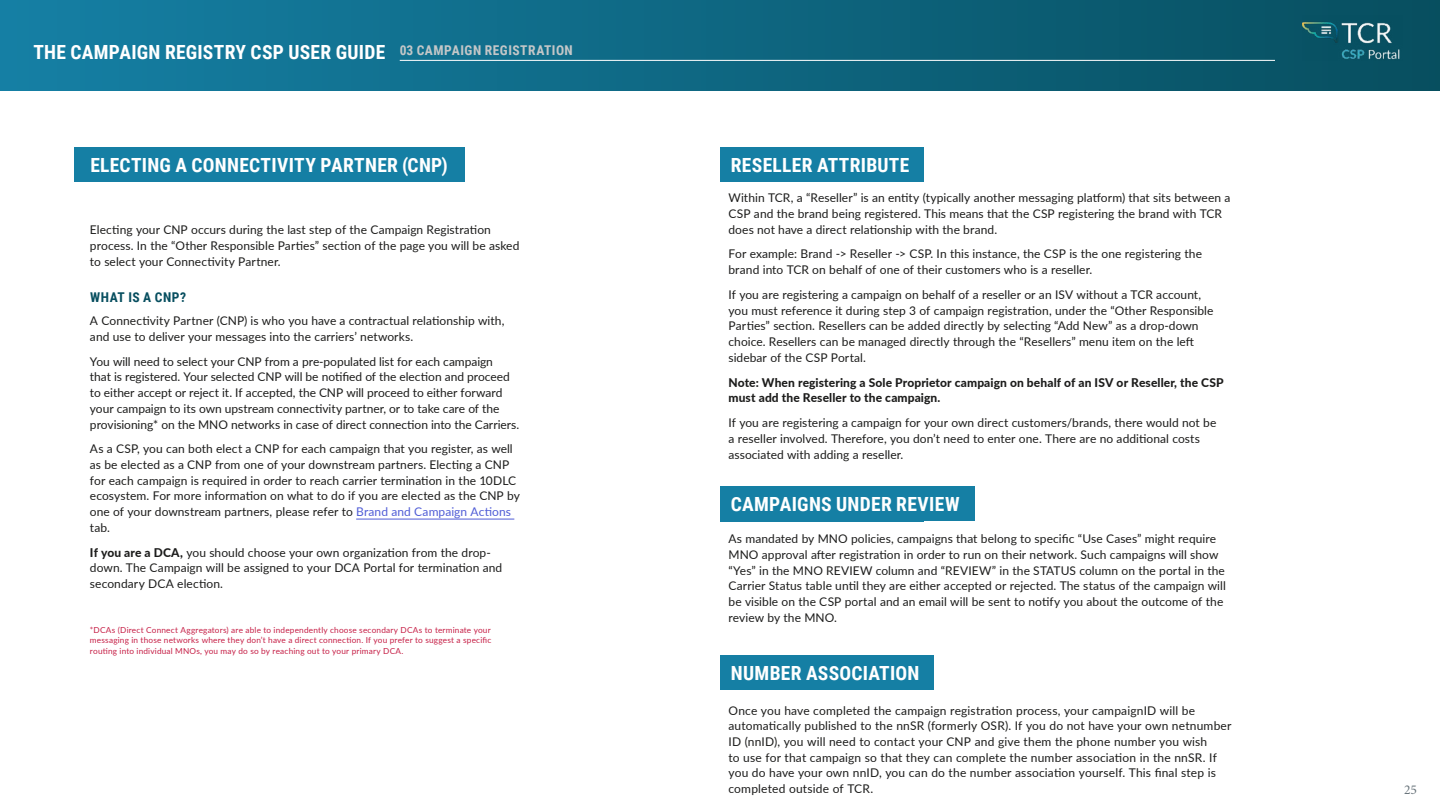
<style>
.page{position:relative;width:1440px;height:810px;background:#fff}
.page>*{position:absolute;margin:0;border:0;box-sizing:border-box;transform-origin:0 0}
.t1{font:700 19.5px "Roboto Condensed";letter-spacing:.015em;color:#fff}
.t2{font:700 13.5px "Roboto Condensed";letter-spacing:.035em;color:#c4c7c8}
.t3{font:700 13.5px "Roboto Condensed";letter-spacing:.04em;color:#074e5f}
.t4{font:13.5px "Minion Pro";color:#68737a}
.t5{font:12px/15.8px "Lato";letter-spacing:.005em;color:#1c1c1b}
.t6{font:800 12px/15.8px "Lato";letter-spacing:.01em;color:#1c1c1b}
.t7{font:8.25px/10.5px "Lato";letter-spacing:.02em;color:#c61f46;text-align:justify}
.s1{color:#4f5cd6}
.s2{font-weight:800}
</style>
<div class="page">
<svg style="left:0;top:0;width:1440px;height:90px;background:#0e6783"></svg>
<hr style="left:400px;top:60px;width:875px;height:1px;background:#fff">
<img style="left:1303px;top:16px;width:100px;height:45px">
<div style="left:720px;top:656px;width:214px;height:34px;background:#157fa4"></div>
<hr style="left:356px;top:519px;width:158px;height:1px;background:#4f5cd6">
<div style="left:74px;top:147px;width:391px;height:34px;background:#157fa4"></div>
<div style="left:720px;top:147px;width:203px;height:34px;background:#157fa4"></div>
<div style="left:720px;top:486px;width:255px;height:35px;background:#157fa4"></div>
<h1 class="t1" style="left:33px;top:38px;width:353px">THE CAMPAIGN REGISTRY CSP USER GUIDE</h1>
<p class="t2" style="left:400px;top:40px;width:175px">03 CAMPAIGN REGISTRATION</p>
<h1 class="t1" style="left:90px;top:151px;width:359px">ELECTING A CONNECTIVITY PARTNER (CNP)</h1>
<h1 class="t1" style="left:731px;top:151px;width:180px">RESELLER ATTRIBUTE</h1>
<p class="t5" style="left:90px;top:222px;width:431px">Electing your CNP occurs during the last step of the Campaign Registration process. In the “Other Responsible Parties” section of the page you will be asked to select your Connectivity Partner.</p>
<p class="t3" style="left:90px;top:288px;width:97px">WHAT IS A CNP?</p>
<p class="t5" style="left:90px;top:312px;width:416px">A Connectivity Partner (CNP) is who you have a contractual relationship with, and use to deliver your messages into the carriers’ networks.</p>
<p class="t5" style="left:90px;top:353px;width:431px">You will need to select your CNP from a pre-populated list for each campaign<br>that is registered. Your selected CNP will be notified of the election and proceed to either accept or reject it. If accepted, the CNP will proceed to either forward your campaign to its own upstream connectivity partner, or to take care of the provisioning* on the MNO networks in case of direct connection into the Carriers.</p>
<p class="t5" style="left:90px;top:441px;width:431px">As a CSP, you can both elect a CNP for each campaign that you register, as well as be elected as a CNP from one of your downstream partners. Electing a CNP for each campaign is required in order to reach carrier termination in the 10DLC ecosystem. For more information on what to do if you are elected as the CNP by one of your downstream partners, please refer to <span class="s1">Brand and Campaign Actions </span>tab.</p>
<p class="t5" style="left:90px;top:544px;width:414px"><span class="s2">If you are a DCA,</span> you should choose your own organization from the drop&shy;down. The Campaign will be assigned to your DCA Portal for termination and secondary DCA election.</p>
<p class="t7" style="left:90px;top:624px;width:403px">*DCAs (Direct Connect Aggregators) are able to independently choose secondary DCAs to terminate your messaging in those networks where they don’t have a direct connection. If you prefer to suggest a specific routing into individual MNOs, you may do so by reaching out to your primary DCA.</p>
<p class="t5" style="left:729px;top:190px;width:503px">Within TCR, a “Reseller” is an entity (typically another messaging platform) that sits between a<br>CSP and the brand being registered. This means that the CSP registering the brand with TCR does not have a direct relationship with the brand.</p>
<p class="t5" style="left:729px;top:246px;width:475px">For example: Brand -&gt; Reseller -&gt; CSP. In this instance, the CSP is the one registering the brand into TCR on behalf of one of their customers who is a reseller.</p>
<p class="t5" style="left:729px;top:286px;width:487px">If you are registering a campaign on behalf of a reseller or an ISV without a TCR account, you must reference it during step 3 of campaign registration, under the “Other Responsible Parties” section. Resellers can be added directly by selecting “Add New” as a drop-down choice. Resellers can be managed directly through the “Resellers” menu item on the left sidebar of the CSP Portal.</p>
<p class="t6" style="left:729px;top:374px;width:497px">Note: When registering a Sole Proprietor campaign on behalf of an ISV or Reseller, the CSP must add the Reseller to the campaign.</p>
<p class="t5" style="left:729px;top:414px;width:489px">If you are registering a campaign for your own direct customers/brands, there would not be a reseller involved. Therefore, you don’t need to enter one. There are no additional costs associated with adding a reseller.</p>
<h1 class="t1" style="left:731px;top:490px;width:230px">CAMPAIGNS UNDER REVIEW</h1>
<p class="t5" style="left:729px;top:530px;width:499px">As mandated by MNO policies, campaigns that belong to specific “Use Cases” might require MNO approval after registration in order to run on their network. Such campaigns will show “Yes” in the MNO REVIEW column and “REVIEW” in the STATUS column on the portal in the Carrier Status table until they are either accepted or rejected. The status of the campaign will be visible on the CSP portal and an email will be sent to notify you about the outcome of the review by the MNO.</p>
<h1 class="t1" style="left:731px;top:660px;width:190px">NUMBER ASSOCIATION</h1>
<p class="t5" style="left:729px;top:702px;width:505px">Once you have completed the campaign registration process, your campaignID will be automatically published to the nnSR (formerly OSR). If you do not have your own netnumber ID (nnID), you will need to contact your CNP and give them the phone number you wish<br>to use for that campaign so that they can complete the number association in the nnSR. If you do have your own nnID, you can do the number association yourself. This final step is completed outside of TCR.</p>
<p class="t4" style="left:1404px;top:781px;width:15px">25</p>
</div>
